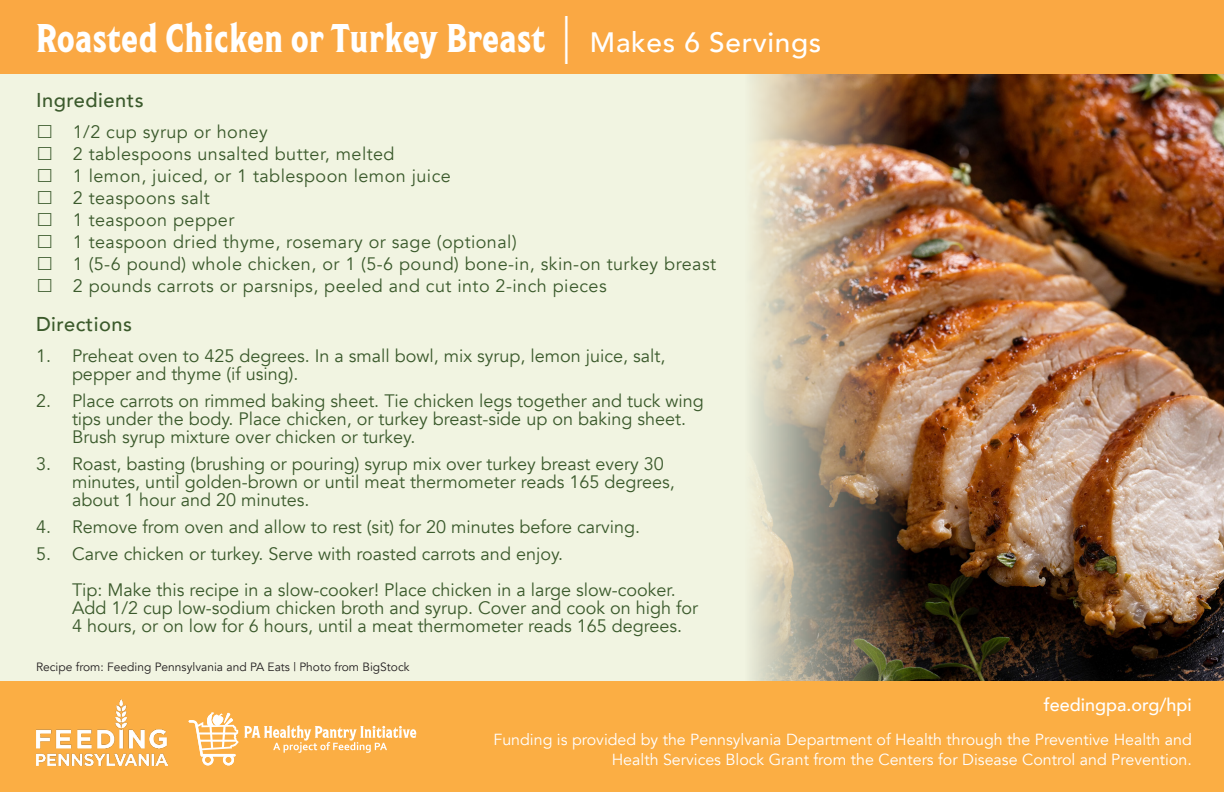
<style>
.page{position:relative;width:1224px;height:792px;background:#fff}
.page>*{position:absolute;margin:0;border:0;box-sizing:border-box;transform-origin:0 0}
.t1{font:condensed 40px "Shackleton";letter-spacing:.025em;color:#fff}
.t2{font:500 20px "Avenir";letter-spacing:.025em;color:#3b5a2c}
.t3{font:500 20px "Avenir";letter-spacing:.025em;color:#3b5a2b}
.t4{font:18px/18px "Avenir";color:#3b5a2c}
.t5{font:18px "Avenir";letter-spacing:.025em;color:#3b5a2c}
.t6{font:500 18px "Avenir";color:#fff}
.t7{font:16px/20px "Avenir";color:#fff;text-align:right}
.t8{font:12px "Avenir";color:#231f20}
.s1{font-family:"Avenir";font-weight:300;font-stretch:normal;font-size:48px}
.s2{font-family:"Avenir";font-weight:500;font-stretch:normal;font-size:28px}
</style>
<div class="page">
<img style="left:908px;top:73px;width:316px;height:608px">
<div style="left:0;top:0;width:744px;height:792px;background:#f1f4e1"></div>
<img style="left:744px;top:73px;width:164px;height:608px">
<div style="left:0;top:0;width:1224px;height:73px;background:#faa843"></div>
<div style="left:0;top:681px;width:1224px;height:111px;background:#fbae44"></div>
<img style="left:36px;top:699px;width:132px;height:67px">
<svg style="left:189px;top:712px;width:227px;height:53px"></svg>
<p class="t1" style="left:36px;top:9px;width:787px">Roasted Chicken or Turkey Breast <span class="s1">|</span> <span class="s2">Makes 6 Servings</span></p>
<p class="t2" style="left:36px;top:82px;width:109px">Ingredients</p>
<p class="t5" style="left:73px;top:121px;width:197px">1/2 cup syrup or honey</p>
<p class="t5" style="left:73px;top:143px;width:323px">2 tablespoons unsalted butter, melted</p>
<p class="t5" style="left:73px;top:165px;width:380px">1 lemon, juiced, or 1 tablespoon lemon juice</p>
<p class="t5" style="left:73px;top:187px;width:139px">2 teaspoons salt</p>
<p class="t5" style="left:73px;top:209px;width:163px">1 teaspoon pepper</p>
<p class="t5" style="left:73px;top:231px;width:445px">1 teaspoon dried thyme, rosemary or sage (optional)</p>
<p class="t5" style="left:73px;top:253px;width:645px">1 (5-6 pound) whole chicken, or 1 (5-6 pound) bone-in, skin-on turkey breast</p>
<p class="t5" style="left:73px;top:275px;width:535px">2 pounds carrots or parsnips, peeled and cut into 2-inch pieces</p>
<p class="t3" style="left:36px;top:307px;width:98px">Directions</p>
<p class="t4" style="left:72px;top:347px;width:595px;text-indent:-36px">1. Preheat oven to 425 degrees. In a small bowl, mix syrup, lemon juice, salt, pepper and thyme (if using).</p>
<p class="t4" style="left:72px;top:392px;width:633px;text-indent:-36px">2. Place carrots on rimmed baking sheet. Tie chicken legs together and tuck wing tips under the body. Place chicken, or turkey breast-side up on baking sheet.<br>Brush syrup mixture over chicken or turkey.</p>
<p class="t4" style="left:72px;top:455px;width:604px;text-indent:-36px">3. Roast, basting (brushing or pouring) syrup mix over turkey breast every 30 minutes, until golden-brown or until meat thermometer reads 165 degrees, about 1 hour and 20 minutes.</p>
<p class="t4" style="left:36px;top:518px;width:606px">4. Remove from oven and allow to rest (sit) for 20 minutes before carving.</p>
<p class="t4" style="left:72px;top:536px;width:605px;line-height:36px;text-indent:-36px">5. Carve chicken or turkey. Serve with roasted carrots and enjoy.<br>Tip: Make this recipe in a slow-cooker! Place chicken in a large slow-cooker.</p>
<p class="t4" style="left:72px;top:599px;width:628px">Add 1/2 cup low-sodium chicken broth and syrup. Cover and cook on high for<br>4 hours, or on low for 6 hours, until a meat thermometer reads 165 degrees.</p>
<p class="t8" style="left:36px;top:659px;width:375px">Recipe from: Feeding Pennsylvania and PA Eats | Photo from BigStock</p>
<p class="t6" style="left:1044px;top:689px;width:150px">feedingpa.org/hpi</p>
<p class="t7" style="left:494px;top:730px;width:700px">Funding is provided by the Pennsylvania Department of Health through the Preventive Health and<br>Health Services Block Grant from the Centers for Disease Control and Prevention.</p>
</div>
